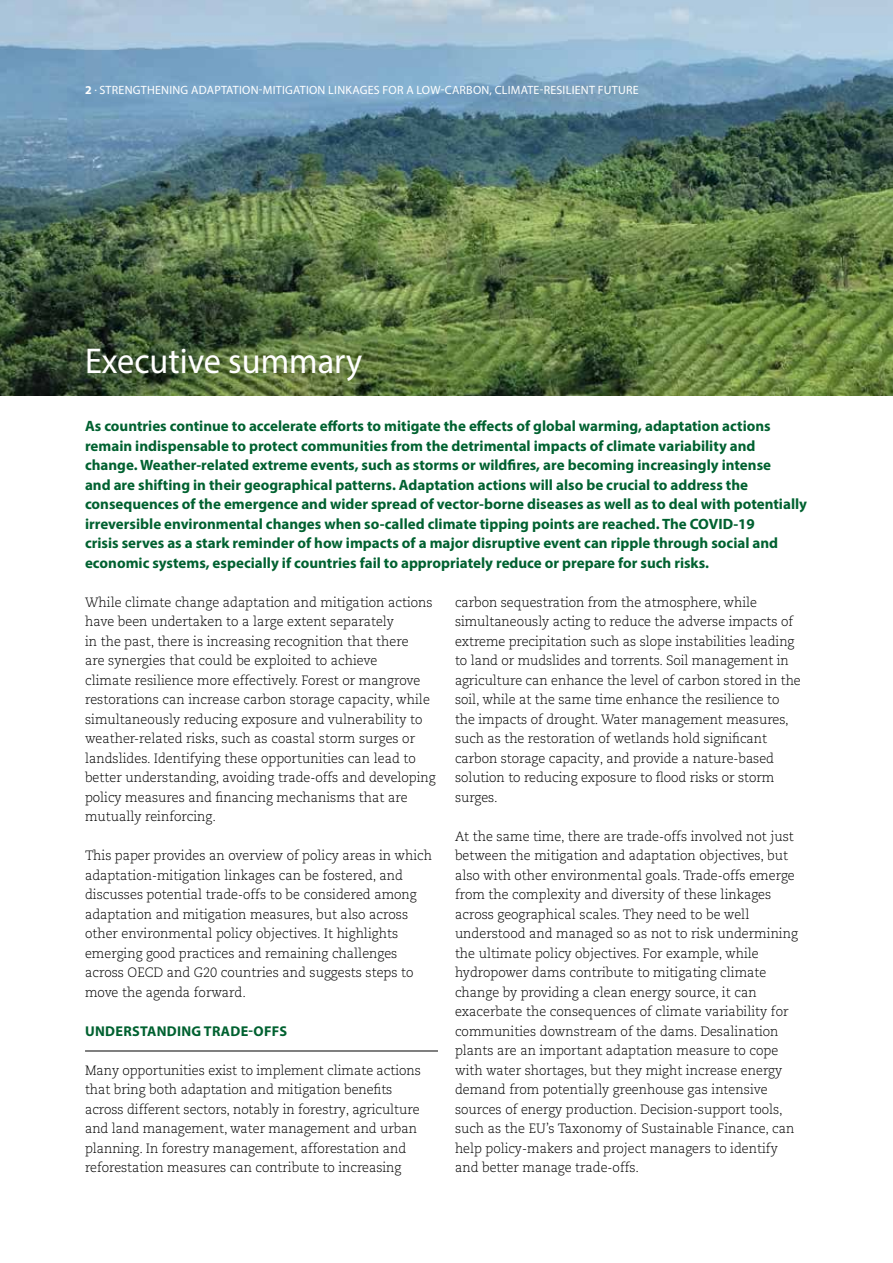
<style>
.page{position:relative;width:893px;height:1263px;background:#fff}
.page>*{position:absolute;margin:0;border:0;box-sizing:border-box;transform-origin:0 0}
.t1{font:36px "Myriad Pro";color:#fff;scale:.95 1}
.t2{font:700 15px/19.5px "Myriad Pro";color:#006130}
.t3{font:700 14.25px "Myriad Pro";letter-spacing:.02em;color:#006130}
.t4{font:300 13.5px/19.5px "Caecilia LT Pro 45";color:#000;scale:.95 1}
.t5{font:12px "Myriad Pro";letter-spacing:.02em;color:#fff}
.s1{font-weight:700}
</style>
<div class="page">
<img style="left:0;top:0;width:893px;height:395px">
<hr style="left:85px;top:1051px;width:353px;height:1px;background:#000">
<p class="t5" style="left:85px;top:83px;width:555px"><span class="s1">2</span> . STRENGTHENING ADAPTATION-MITIGATION LINKAGES FOR A LOW-CARBON, CLIMATE-RESILIENT FUTURE</p>
<h1 class="t1" style="left:85px;top:339px;width:293px">Executive summary</h1>
<p class="t2" style="left:85px;top:416px;width:723px">As countries continue to accelerate efforts to mitigate the effects of global warming, adaptation actions remain indispensable to protect communities from the detrimental impacts of climate variability and change. Weather-related extreme events, such as storms or wildfires, are becoming increasingly intense<br>and are shifting in their geographical patterns. Adaptation actions will also be crucial to address the consequences of the emergence and wider spread of vector-borne diseases as well as to deal with potentially irreversible environmental changes when so-called climate tipping points are reached. The COVID-19<br>crisis serves as a stark reminder of how impacts of a major disruptive event can ripple through social and economic systems, especially if countries fail to appropriately reduce or prepare for such risks.</p>
<p class="t4" style="left:455px;top:592px;width:365px">carbon sequestration from the atmosphere, while simultaneously acting to reduce the adverse impacts of extreme precipitation such as slope instabilities leading to land or mudslides and torrents. Soil management in agriculture can enhance the level of carbon stored in the soil, while at the same time enhance the resilience to the impacts of drought. Water management measures, such as the restoration of wetlands hold significant carbon storage capacity, and provide a nature-based solution to reducing exposure to flood risks or storm surges.</p>
<p class="t4" style="left:455px;top:826px;width:363px">At the same time, there are trade-offs involved not just between the mitigation and adaptation objectives, but also with other environmental goals. Trade-offs emerge from the complexity and diversity of these linkages across geographical scales. They need to be well understood and managed so as not to risk undermining the ultimate policy objectives. For example, while hydropower dams contribute to mitigating climate change by providing a clean energy source, it can exacerbate the consequences of climate variability for communities downstream of the dams. Desalination plants are an important adaptation measure to cope with water shortages, but they might increase energy demand from potentially greenhouse gas intensive sources of energy production. Decision-support tools, such as the EU’s Taxonomy of Sustainable Finance, can help policy-makers and project managers to identify and better manage trade-offs.</p>
<p class="t4" style="left:85px;top:592px;width:371px">While climate change adaptation and mitigation actions have been undertaken to a large extent separately<br>in the past, there is increasing recognition that there<br>are synergies that could be exploited to achieve<br>climate resilience more effectively. Forest or mangrove restorations can increase carbon storage capacity, while simultaneously reducing exposure and vulnerability to weather-related risks, such as coastal storm surges or landslides. Identifying these opportunities can lead to better understanding, avoiding trade-offs and developing policy measures and financing mechanisms that are mutually reinforcing.</p>
<p class="t4" style="left:85px;top:846px;width:367px">This paper provides an overview of policy areas in which adaptation-mitigation linkages can be fostered, and discusses potential trade-offs to be considered among adaptation and mitigation measures, but also across other environmental policy objectives. It highlights emerging good practices and remaining challenges across OECD and G20 countries and suggests steps to move the agenda forward.</p>
<p class="t3" style="left:85px;top:1022px;width:204px">UNDERSTANDING TRADE-OFFS</p>
<p class="t4" style="left:85px;top:1060px;width:355px">Many opportunities exist to implement climate actions that bring both adaptation and mitigation benefits across different sectors, notably in forestry, agriculture and land management, water management and urban planning. In forestry management, afforestation and reforestation measures can contribute to increasing</p>
</div>
